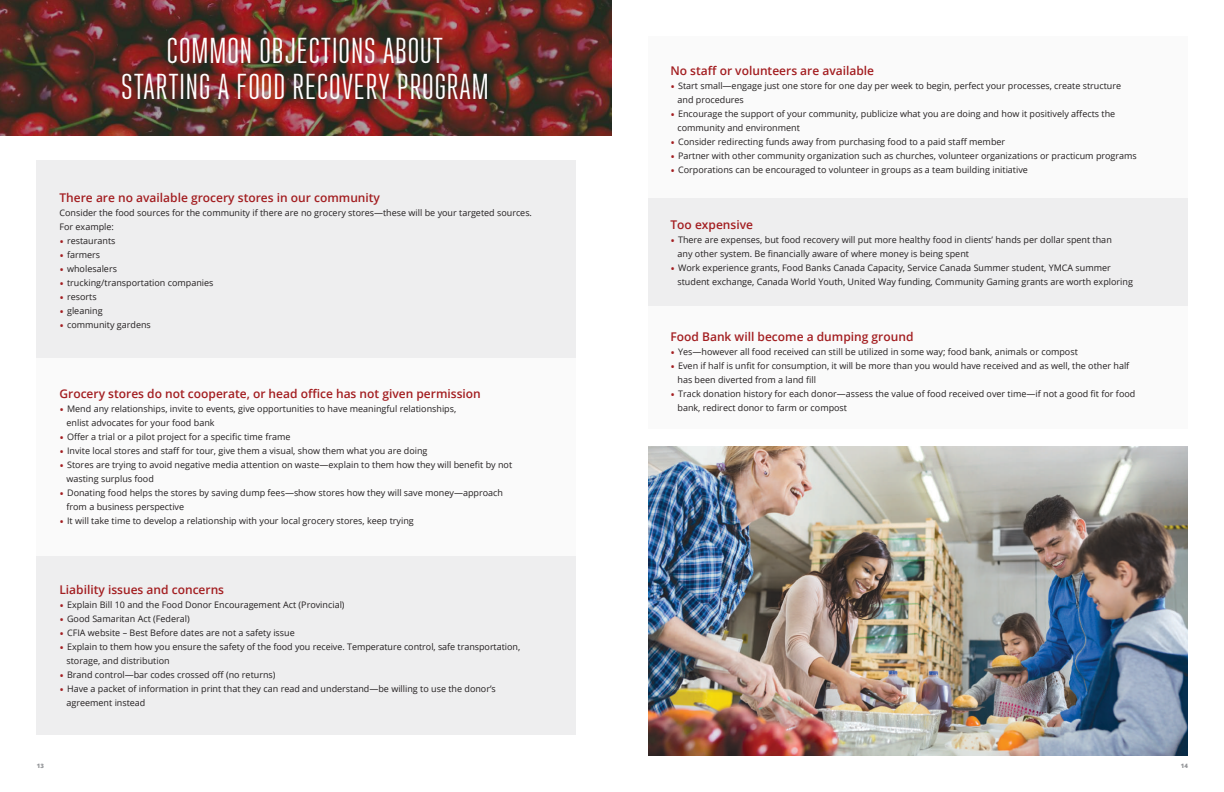
<style>
.page{position:relative;width:1224px;height:792px;background:#fff}
.page>*{position:absolute;margin:0;border:0;box-sizing:border-box;transform-origin:0 0}
.t1{font:36px/36px "Ristretto Pro";letter-spacing:.025em;color:#fff;text-align:center}
.t2{font:600 12px "Open Sans";color:#a31e21}
.t3{font:9px/14px "Open Sans";color:#231f20}
.t4{font:800 6px "Open Sans";color:#939598}
.s1{font-size:12px;color:#a31e21}
</style>
<div class="page">
<div style="left:36px;top:160px;width:540px;height:199px;background:#eeeeef"></div>
<div style="left:36px;top:359px;width:540px;height:198px;background:#fafafa"></div>
<div style="left:648px;top:36px;width:540px;height:162px;background:#fafafa"></div>
<div style="left:648px;top:198px;width:540px;height:109px;background:#eeeeef"></div>
<div style="left:648px;top:307px;width:540px;height:122px;background:#fafafa"></div>
<div style="left:36px;top:557px;width:540px;height:178px;background:#eeeeef"></div>
<img style="left:0;top:0;width:612px;height:136px">
<img style="left:648px;top:446px;width:540px;height:310px">
<h1 class="t1" style="left:121px;top:33px;width:369px">COMMON OBJECTIONS ABOUT<br>STARTING A FOOD RECOVERY PROGRAM</h1>
<h2 class="t2" style="left:59px;top:189px;width:322px">There are no available grocery stores in our community</h2>
<p class="t3" style="left:59px;top:205px;width:474px">Consider the food sources for the community if there are no grocery stores—these will be your targeted sources.<br>For example:</p>
<p class="t3" style="left:59px;top:233px;width:58px"><span class="s1">•</span> restaurants</p>
<p class="t3" style="left:59px;top:247px;width:42px"><span class="s1">•</span> farmers</p>
<p class="t3" style="left:59px;top:261px;width:59px"><span class="s1">•</span> wholesalers</p>
<p class="t3" style="left:59px;top:275px;width:156px"><span class="s1">•</span> trucking/transportation companies</p>
<p class="t3" style="left:59px;top:289px;width:39px"><span class="s1">•</span> resorts</p>
<p class="t3" style="left:59px;top:303px;width:45px"><span class="s1">•</span> gleaning</p>
<p class="t3" style="left:59px;top:317px;width:93px"><span class="s1">•</span> community gardens</p>
<h2 class="t2" style="left:59px;top:385px;width:423px">Grocery stores do not cooperate, or head office has not given permission</h2>
<p class="t3" style="left:66px;top:401px;width:391px;text-indent:-7px"><span class="s1">•</span> Mend any relationships, invite to events, give opportunities to have meaningful relationships, enlist advocates for your food bank</p>
<p class="t3" style="left:59px;top:429px;width:233px"><span class="s1">•</span> Offer a trial or a pilot project for a specific time frame</p>
<p class="t3" style="left:59px;top:443px;width:370px"><span class="s1">•</span> Invite local stores and staff for tour, give them a visual, show them what you are doing</p>
<p class="t3" style="left:66px;top:457px;width:447px;text-indent:-7px"><span class="s1">•</span> Stores are trying to avoid negative media attention on waste—explain to them how they will benefit by not wasting surplus food</p>
<p class="t3" style="left:66px;top:485px;width:438px;text-indent:-7px"><span class="s1">•</span> Donating food helps the stores by saving dump fees—show stores how they will save money—approach from a business perspective</p>
<p class="t3" style="left:59px;top:513px;width:356px"><span class="s1">•</span> It will take time to develop a relationship with your local grocery stores, keep trying</p>
<h2 class="t2" style="left:59px;top:581px;width:166px">Liability issues and concerns</h2>
<p class="t3" style="left:59px;top:597px;width:287px"><span class="s1">•</span> Explain Bill 10 and the Food Donor Encouragement Act (Provincial)</p>
<p class="t3" style="left:59px;top:611px;width:132px"><span class="s1">•</span> Good Samaritan Act (Federal)</p>
<p class="t3" style="left:59px;top:625px;width:237px"><span class="s1">•</span> CFIA website – Best Before dates are not a safety issue</p>
<p class="t3" style="left:66px;top:639px;width:455px;text-indent:-7px"><span class="s1">•</span> Explain to them how you ensure the safety of the food you receive. Temperature control, safe transportation, storage, and distribution</p>
<p class="t3" style="left:59px;top:667px;width:218px"><span class="s1">•</span> Brand control—bar codes crossed off (no returns)</p>
<p class="t3" style="left:66px;top:681px;width:431px;text-indent:-7px"><span class="s1">•</span> Have a packet of information in print that they can read and understand—be willing to use the donor’s agreement instead</p>
<h2 class="t2" style="left:670px;top:63px;width:205px">No staff or volunteers are available</h2>
<p class="t3" style="left:677px;top:79px;width:445px;text-indent:-7px"><span class="s1">•</span> Start small—engage just one store for one day per week to begin, perfect your processes, create structure and procedures</p>
<p class="t3" style="left:677px;top:107px;width:439px;text-indent:-7px"><span class="s1">•</span> Encourage the support of your community, publicize what you are doing and how it positively affects the community and environment</p>
<p class="t3" style="left:670px;top:135px;width:336px"><span class="s1">•</span> Consider redirecting funds away from purchasing food to a paid staff member</p>
<p class="t3" style="left:670px;top:149px;width:468px"><span class="s1">•</span> Partner with other community organization such as churches, volunteer organizations or practicum programs</p>
<p class="t3" style="left:670px;top:163px;width:359px"><span class="s1">•</span> Corporations can be encouraged to volunteer in groups as a team building initiative</p>
<h2 class="t2" style="left:670px;top:217px;width:84px">Too expensive</h2>
<p class="t3" style="left:677px;top:233px;width:436px;text-indent:-7px"><span class="s1">•</span> There are expenses, but food recovery will put more healthy food in clients’ hands per dollar spent than any other system. Be financially aware of where money is being spent</p>
<p class="t3" style="left:677px;top:261px;width:457px;text-indent:-7px"><span class="s1">•</span> Work experience grants, Food Banks Canada Capacity, Service Canada Summer student, YMCA summer student exchange, Canada World Youth, United Way funding, Community Gaming grants are worth exploring</p>
<h2 class="t2" style="left:670px;top:329px;width:245px">Food Bank will become a dumping ground</h2>
<p class="t3" style="left:670px;top:345px;width:409px"><span class="s1">•</span> Yes—however all food received can still be utilized in some way; food bank, animals or compost</p>
<p class="t3" style="left:677px;top:359px;width:453px;text-indent:-7px"><span class="s1">•</span> Even if half is unfit for consumption, it will be more than you would have received and as well, the other half has been diverted from a land fill</p>
<p class="t3" style="left:677px;top:387px;width:459px;text-indent:-7px"><span class="s1">•</span> Track donation history for each donor—assess the value of food received over time—if not a good fit for food bank, redirect donor to farm or compost</p>
<p class="t4" style="left:37px;top:761px;width:9px">13</p>
<p class="t4" style="left:1181px;top:761px;width:9px">14</p>
</div>
